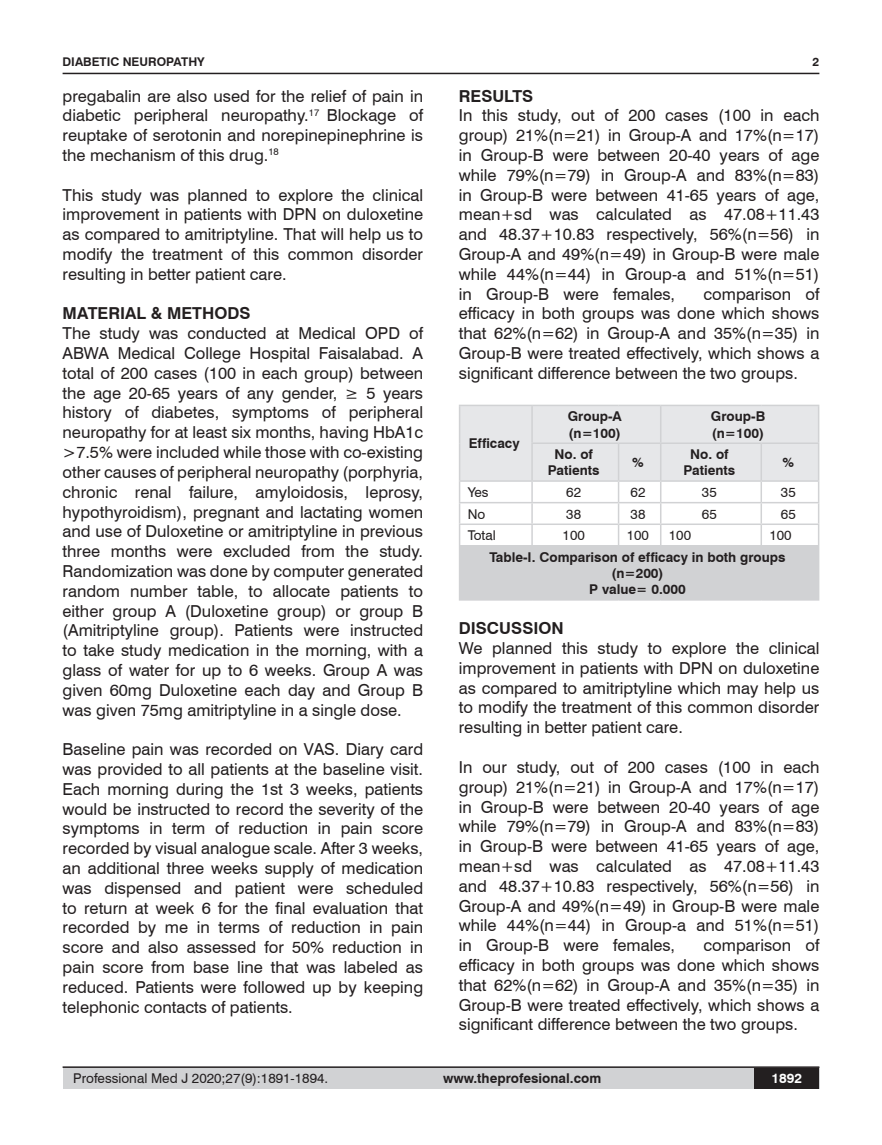
<style>
.page{position:relative;width:882px;height:1145px;background:#fff}
.page>*{position:absolute;margin:0;border:0;box-sizing:border-box;transform-origin:0 0}
.t1{font:16.5px/19.8px "Swiss 721 BT";color:#231f20;text-align:justify}
.t2{font:700 16.5px "Swiss 721 BT";color:#231f20}
.t3{font:700 13.5px/16.2px "Swiss 721 BT";color:#231f20;text-align:center}
.t4{font:13.5px "Swiss 721 BT";color:#231f20}
.t5{font:700 13.5px "Swiss 721 BT";color:#fff}
.t6{font:700 12px "Swiss 721 BT";color:#231f20}
</style>
<div class="page">
<hr style="left:63px;top:73px;width:756px;height:1px;background:#231f20">
<div style="left:63px;top:1067px;width:756px;height:21px;background:#d1d2d4"></div>
<hr style="left:63px;top:1066px;width:756px;height:2px;background:#231f20">
<div style="left:754px;top:1068px;width:65px;height:20px;background:#231f20"></div>
<div style="left:459px;top:546px;width:359px;height:54px;background:#d1d2d4"></div>
<hr style="left:458px;top:405px;width:74px;height:1px;background:#d1d2d4">
<hr style="left:458px;top:406px;width:2px;height:37px;background:#d1d2d4">
<hr style="left:760px;top:405px;width:59px;height:1px;background:#d1d2d4">
<hr style="left:817px;top:406px;width:2px;height:36px;background:#d1d2d4">
<hr style="left:458px;top:443px;width:2px;height:37px;background:#d1d2d4">
<hr style="left:760px;top:442px;width:59px;height:2px;background:#d1d2d4">
<hr style="left:817px;top:444px;width:2px;height:36px;background:#d1d2d4">
<hr style="left:458px;top:480px;width:74px;height:2px;background:#d1d2d4">
<hr style="left:458px;top:482px;width:2px;height:20px;background:#d1d2d4">
<hr style="left:760px;top:480px;width:59px;height:2px;background:#d1d2d4">
<hr style="left:817px;top:482px;width:2px;height:20px;background:#d1d2d4">
<hr style="left:458px;top:502px;width:74px;height:1px;background:#d1d2d4">
<hr style="left:458px;top:503px;width:2px;height:20px;background:#d1d2d4">
<hr style="left:760px;top:502px;width:59px;height:1px;background:#d1d2d4">
<hr style="left:817px;top:503px;width:2px;height:20px;background:#d1d2d4">
<hr style="left:458px;top:523px;width:74px;height:2px;background:#d1d2d4">
<hr style="left:458px;top:525px;width:2px;height:20px;background:#d1d2d4">
<hr style="left:760px;top:523px;width:59px;height:2px;background:#d1d2d4">
<svg style="left:459px;top:405px;width:359px;height:140px"></svg>
<hr style="left:817px;top:525px;width:2px;height:20px;background:#d1d2d4">
<hr style="left:458px;top:545px;width:74px;height:1px;background:#d1d2d4">
<hr style="left:458px;top:546px;width:2px;height:53px;background:#d1d2d4">
<hr style="left:532px;top:545px;width:86px;height:1px;background:#d1d2d4">
<hr style="left:618px;top:545px;width:42px;height:1px;background:#d1d2d4">
<hr style="left:660px;top:545px;width:100px;height:1px;background:#d1d2d4">
<hr style="left:760px;top:545px;width:59px;height:1px;background:#d1d2d4">
<hr style="left:817px;top:546px;width:2px;height:53px;background:#d1d2d4">
<hr style="left:458px;top:599px;width:74px;height:1px;background:#d1d2d4">
<hr style="left:760px;top:599px;width:59px;height:1px;background:#d1d2d4">
<p class="t6" style="left:63px;top:53px;width:143px">DIABETIC NEUROPATHY</p>
<p class="t1" style="left:63px;top:85px;width:362px">pregabalin are also used for the relief of pain in diabetic peripheral neuropathy.<sup>17</sup> Blockage of reuptake of serotonin and norepinepinephrine is the mechanism of this drug.<sup>18</sup></p>
<p class="t1" style="left:63px;top:184px;width:362px">This study was planned to explore the clinical improvement in patients with DPN on duloxetine as compared to amitriptyline. That will help us to modify the treatment of this common disorder resulting in better patient care.</p>
<p class="t2" style="left:63px;top:302px;width:189px">MATERIAL &amp; METHODS</p>
<p class="t1" style="left:63px;top:323px;width:362px">The study was conducted at Medical OPD of ABWA Medical College Hospital Faisalabad. A total of 200 cases (100 in each group) between the age 20-65 years of any gender, ≥ 5 years history of diabetes, symptoms of peripheral neuropathy for at least six months, having HbA1c &gt;7.5% were included while those with co-existing other causes of peripheral neuropathy (porphyria, chronic renal failure, amyloidosis, leprosy, hypothyroidism), pregnant and lactating women and use of Duloxetine or amitriptyline in previous three months were excluded from the study.<br>Randomization was done by computer generated random number table, to allocate patients to either group A (Duloxetine group) or group B (Amitriptyline group). Patients were instructed to take study medication in the morning, with a glass of water for up to 6 weeks. Group A was given 60mg Duloxetine each day and Group B was given 75mg amitriptyline in a single dose.</p>
<p class="t1" style="left:63px;top:739px;width:362px">Baseline pain was recorded on VAS. Diary card was provided to all patients at the baseline visit.<br>Each morning during the 1st 3 weeks, patients would be instructed to record the severity of the symptoms in term of reduction in pain score recorded by visual analogue scale. After 3 weeks, an additional three weeks supply of medication was dispensed and patient were scheduled to return at week 6 for the final evaluation that recorded by me in terms of reduction in pain score and also assessed for 50% reduction in pain score from base line that was labeled as reduced. Patients were followed up by keeping telephonic contacts of patients.</p>
<p class="t6" style="left:812px;top:53px;width:8px">2</p>
<p class="t2" style="left:458px;top:84px;width:76px">RESULTS</p>
<p class="t1" style="left:458px;top:105px;width:362px">In this study, out of 200 cases (100 in each group) 21%(n=21) in Group-A and 17%(n=17) in Group-B were between 20-40 years of age while 79%(n=79) in Group-A and 83%(n=83) in Group-B were between 41-65 years of age, mean+sd was calculated as 47.08+11.43 and 48.37+10.83 respectively, 56%(n=56) in Group-A and 49%(n=49) in Group-B were male while 44%(n=44) in Group-a and 51%(n=51) in Group-B were females,</p>
<p class="t1" style="left:458px;top:283px;width:362px;text-indent:245px">comparison of efficacy in both groups was done which shows that 62%(n=62) in Group-A and 35%(n=35) in Group-B were treated effectively, which shows a significant difference between the two groups.</p>
<p class="t3" style="left:468px;top:435px;width:52px">Efficacy</p>
<p class="t3" style="left:567px;top:408px;width:55px">Group-A</p>
<p class="t3" style="left:568px;top:424px;width:54px">(n=100)</p>
<p class="t3" style="left:710px;top:408px;width:56px">Group-B</p>
<p class="t3" style="left:711px;top:424px;width:54px">(n=100)</p>
<p class="t3" style="left:547px;top:446px;width:53px">No. of<br>Patients</p>
<p class="t3" style="left:632px;top:454px;width:13px">%</p>
<p class="t3" style="left:683px;top:446px;width:53px">No. of<br>Patients</p>
<p class="t3" style="left:782px;top:454px;width:13px">%</p>
<p class="t4" style="left:467px;top:483px;width:22px">Yes</p>
<p class="t4" style="left:566px;top:483px;width:16px">62</p>
<p class="t4" style="left:630px;top:483px;width:16px">62</p>
<p class="t4" style="left:701px;top:483px;width:16px">35</p>
<p class="t4" style="left:780px;top:483px;width:16px">35</p>
<p class="t4" style="left:467px;top:504px;width:19px">No</p>
<p class="t4" style="left:566px;top:504px;width:16px">38</p>
<p class="t4" style="left:630px;top:504px;width:16px">38</p>
<p class="t4" style="left:701px;top:504px;width:16px">65</p>
<p class="t4" style="left:780px;top:504px;width:16px">65</p>
<p class="t4" style="left:467px;top:526px;width:30px">Total</p>
<p class="t4" style="left:562px;top:526px;width:24px">100</p>
<p class="t4" style="left:626px;top:526px;width:24px">100</p>
<p class="t4" style="left:668px;top:526px;width:24px">100</p>
<p class="t4" style="left:769px;top:526px;width:24px">100</p>
<p class="t3" style="left:489px;top:548px;width:297px">Table-I. Comparison of efficacy in both groups (n=200)</p>
<p class="t3" style="left:589px;top:581px;width:98px">P value= 0.000</p>
<p class="t2" style="left:458px;top:617px;width:106px">DISCUSSION</p>
<p class="t1" style="left:458px;top:637px;width:362px">We planned this study to explore the clinical improvement in patients with DPN on duloxetine as compared to amitriptyline which may help us to modify the treatment of this common disorder resulting in better patient care.</p>
<p class="t1" style="left:458px;top:756px;width:362px">In our study, out of 200 cases (100 in each group) 21%(n=21) in Group-A and 17%(n=17) in Group-B were between 20-40 years of age while 79%(n=79) in Group-A and 83%(n=83) in Group-B were between 41-65 years of age, mean+sd was calculated as 47.08+11.43 and 48.37+10.83 respectively, 56%(n=56) in Group-A and 49%(n=49) in Group-B were male while 44%(n=44) in Group-a and 51%(n=51) in Group-B were females,</p>
<p class="t1" style="left:458px;top:934px;width:362px;text-indent:245px">comparison of efficacy in both groups was done which shows that 62%(n=62) in Group-A and 35%(n=35) in Group-B were treated effectively, which shows a significant difference between the two groups.</p>
<p class="t4" style="left:73px;top:1069px;width:256px">Professional Med J 2020;27(9):1891-1894.</p>
<p class="t3" style="left:443px;top:1069px;width:159px">www.theprofesional.com</p>
<p class="t5" style="left:771px;top:1069px;width:32px">1892</p>
</div>
